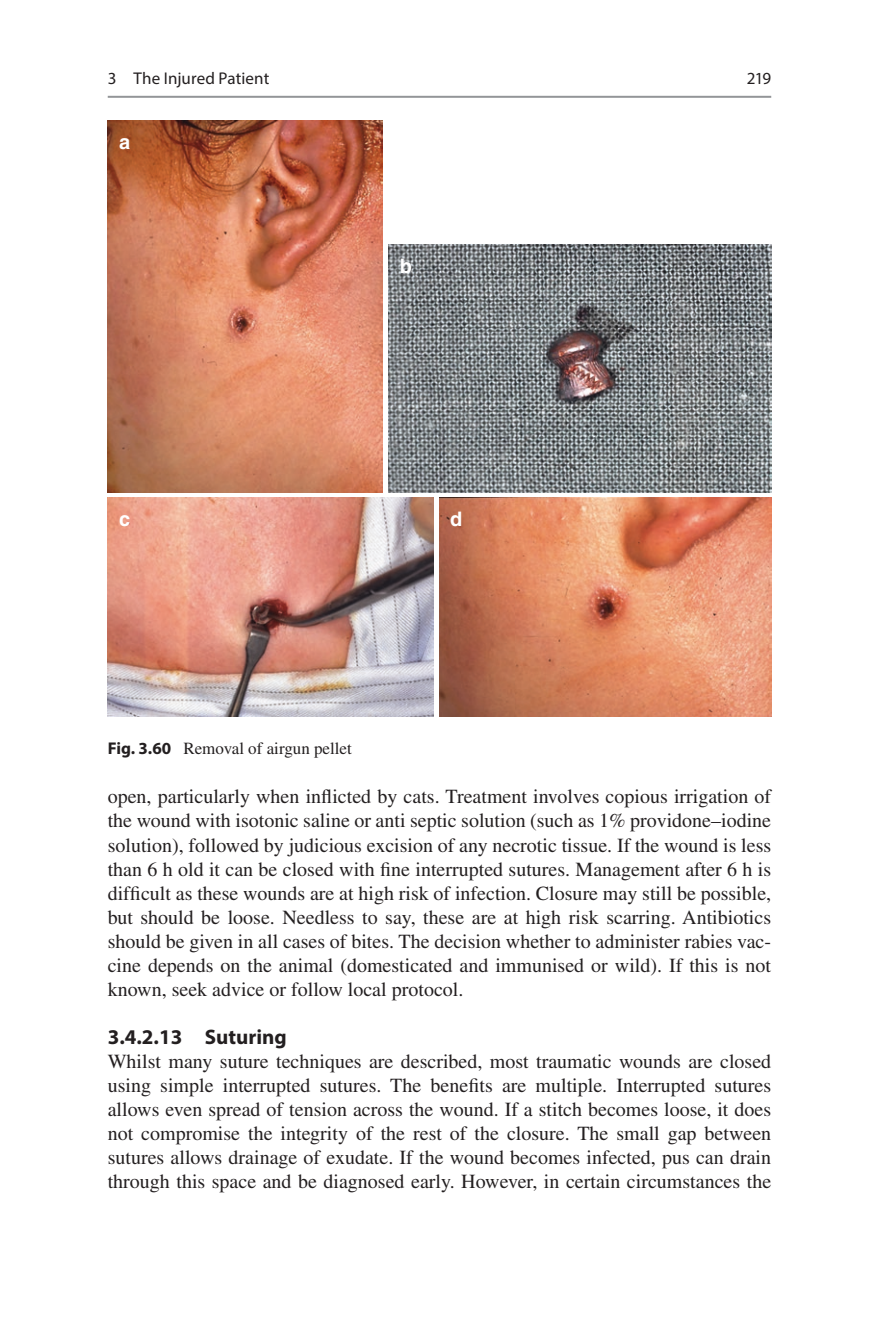
<style>
.page{position:relative;width:879px;height:1333px;background:#fff}
.page>*{position:absolute;margin:0;border:0;box-sizing:border-box;transform-origin:0 0}
.t1{font:700 21px "Myriad Pro";color:#231f20}
.t2{font:20px/24px "Times LT Std";color:#231f20;text-align:justify}
.t3{font:20px "Helvetica Bold 14";color:#fff}
.t4{font:17px "Times LT Std";color:#231f20}
.t5{font:17px "Myriad Pro";letter-spacing:.005em;color:#231f20}
.s1{font-family:"Myriad Pro";font-weight:700}
</style>
<div class="page">
<img style="left:439px;top:498px;width:332px;height:218px">
<img style="left:108px;top:498px;width:325px;height:218px">
<img style="left:389px;top:245px;width:382px;height:247px">
<img style="left:108px;top:121px;width:275px;height:371px">
<hr style="left:108px;top:96px;width:663px;height:2px;background:#939598">
<p class="t5" style="left:108px;top:68px;width:163px">3 The Injured Patient</p>
<p class="t3" style="left:119px;top:130px;width:13px">a</p>
<p class="t3" style="left:400px;top:254px;width:14px">b</p>
<p class="t3" style="left:119px;top:507px;width:13px">c</p>
<p class="t3" style="left:450px;top:507px;width:14px">d</p>
<p class="t4" style="left:108px;top:738px;width:246px"><span class="s1">Fig. 3.60</span> Removal of airgun pellet</p>
<p class="t5" style="left:746px;top:68px;width:26px">219</p>
<p class="t2" style="left:108px;top:784px;width:665px">open, particularly when inflicted by cats. Treatment involves copious irrigation of the wound with isotonic saline or anti septic solution (such as 1% providone–iodine solution), followed by judicious excision of any necrotic tissue. If the wound is less than 6 h old it can be closed with fine interrupted sutures. Management after 6 h is difficult as these wounds are at high risk of infection. Closure may still be possible, but should be loose. Needless to say, these are at high risk scarring. Antibiotics should be given in all cases of bites. The decision whether to administer rabies vac&shy;cine depends on the animal (domesticated and immunised or wild). If this is not known, seek advice or follow local protocol.</p>
<p class="t1" style="left:108px;top:1022px;width:181px">3.4.2.13 Suturing</p>
<p class="t2" style="left:108px;top:1048px;width:665px">Whilst many suture techniques are described, most traumatic wounds are closed using simple interrupted sutures. The benefits are multiple. Interrupted sutures allows even spread of tension across the wound. If a stitch becomes loose, it does not compromise the integrity of the rest of the closure. The small gap between sutures allows drainage of exudate. If the wound becomes infected, pus can drain through this space and be diagnosed early. However, in certain circumstances the</p>
</div>
